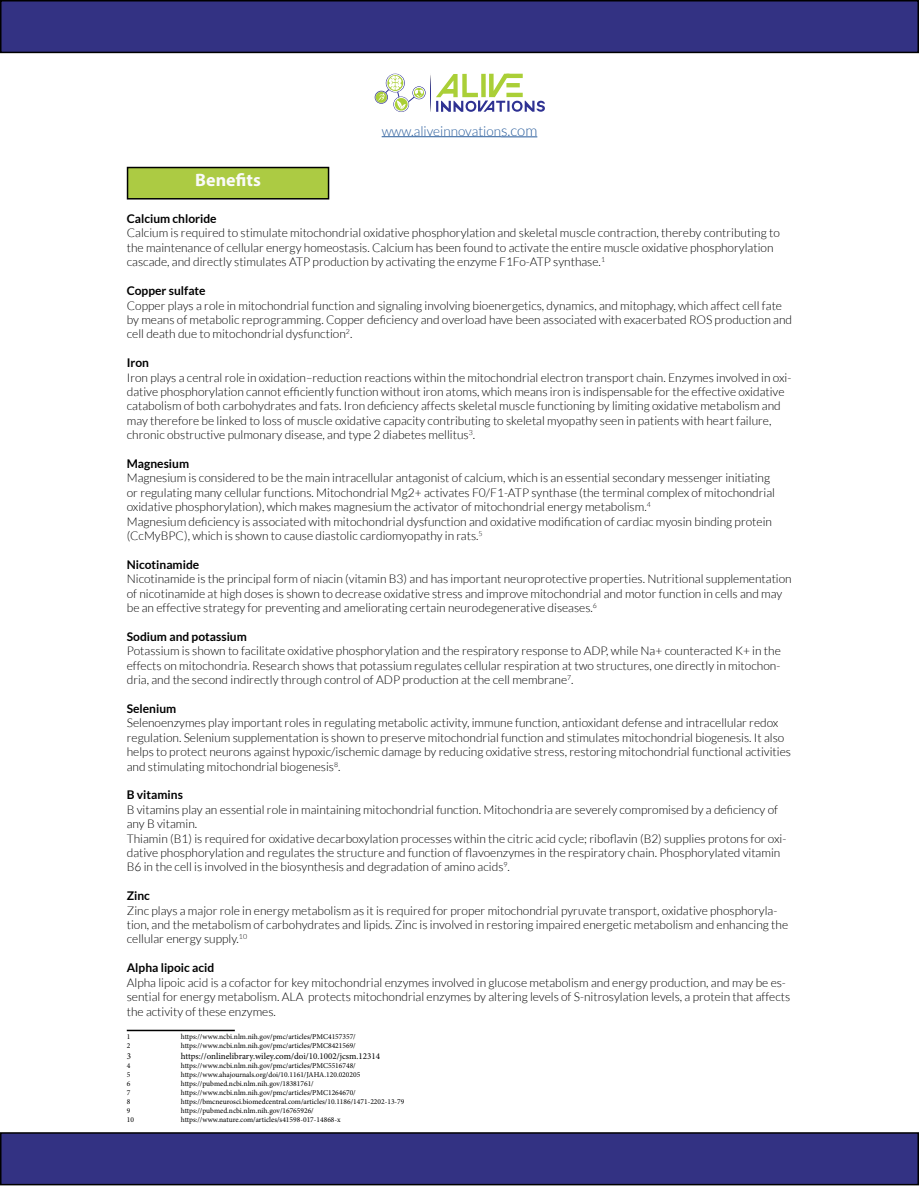
<style>
.page{position:relative;width:919px;height:1187px;background:#fff}
.page>*{position:absolute;margin:0;border:0;box-sizing:border-box;transform-origin:0 0}
.t1{font:700 18px "Myriad Pro";color:#fafafa}
.t2{font:300 13.5px "Lato";color:#275b9b}
.t3{font:300 12px/14.4px "Lato";color:#000}
.t4{font:700 12px "Lato";color:#000}
.t5{font:9px "Minion Pro";color:#000}
.t6{font:7.5px "Minion Pro";color:#000}
.s1{font-size:15px}
</style>
<div class="page">
<div style="left:1px;top:1px;width:917px;height:51px;background:#333283"></div>
<div style="left:0;top:0;width:918px;height:53px;border:2px solid #000"></div>
<div style="left:1px;top:1132px;width:917px;height:52px;background:#333283"></div>
<div style="left:0;top:1132px;width:918px;height:53px;border:2px solid #000"></div>
<hr style="left:127px;top:1029px;width:108px;height:2px;background:#000">
<div style="left:127px;top:167px;width:201px;height:32px;background:#accb43"></div>
<div style="left:127px;top:167px;width:202px;height:32px;border:2px solid #000"></div>
<svg style="left:918px;top:1132px;width:1px;height:53px"></svg>
<hr style="left:381px;top:136px;width:120px;height:1px;background:#275b9b">
<hr style="left:501px;top:137px;width:36px;height:1px;background:#275b9b">
<div style="left:412px;top:86px;width:13px;height:13px;background:#9092c2;border-radius:50%"></div>
<div style="left:386px;top:74px;width:19px;height:18px;background:#8a8bc0;border-radius:50%"></div>
<div style="left:386px;top:74px;width:18px;height:18px;border:1px solid #fff;border-radius:50%"></div>
<div style="left:394px;top:97px;width:14px;height:14px;border:1px solid #fff;border-radius:50%"></div>
<div style="left:413px;top:87px;width:12px;height:12px;border:1px solid #fff;border-radius:50%"></div>
<svg style="left:375px;top:76px;width:49px;height:34px"></svg>
<svg style="left:436px;top:74px;width:108px;height:38px"></svg>
<svg style="left:430px;top:75px;width:1px;height:37px"></svg>
<h1 class="t1" style="left:195px;top:168px;width:67px">Benefits</h1>
<p class="t2" style="left:381px;top:123px;width:157px">www.aliveinnovation<span class="s1">s.com</span></p>
<p class="t4" style="left:127px;top:212px;width:91px">Calcium chloride</p>
<p class="t3" style="left:127px;top:226px;width:654px">Calcium is required to stimulate mitochondrial oxidative phosphorylation and skeletal muscle contraction, thereby contributing to the maintenance of cellular energy homeostasis. Calcium has been found to activate the entire muscle oxidative phosphorylation cascade, and directly stimulates ATP production by activating the enzyme F1Fo-ATP synthase.<sup>1</sup></p>
<p class="t4" style="left:127px;top:284px;width:80px">Copper sulfate</p>
<p class="t3" style="left:127px;top:298px;width:666px">Copper plays a role in mitochondrial function and signaling involving bioenergetics, dynamics, and mitophagy, which affect cell fate by means of metabolic reprogramming. Copper deficiency and overload have been associated with exacerbated ROS production and cell death due to mitochondrial dysfunction<sup>2</sup>.</p>
<p class="t4" style="left:127px;top:356px;width:24px">Iron</p>
<p class="t3" style="left:127px;top:370px;width:666px">Iron plays a central role in oxidation–reduction reactions within the mitochondrial electron transport chain. Enzymes involved in oxi&shy;dative phosphorylation cannot efficiently function without iron atoms, which means iron is indispensable for the effective oxidative catabolism of both carbohydrates and fats. Iron deficiency affects skeletal muscle functioning by limiting oxidative metabolism and may therefore be linked to loss of muscle oxidative capacity contributing to skeletal myopathy seen in patients with heart failure, chronic obstructive pulmonary disease, and type 2 diabetes mellitus<sup>3</sup>.</p>
<p class="t4" style="left:127px;top:456px;width:64px">Magnesium</p>
<p class="t3" style="left:127px;top:471px;width:649px">Magnesium is considered to be the main intracellular antagonist of calcium, which is an essential secondary messenger initiating or regulating many cellular functions. Mitochondrial Mg2+ activates F0/F1-ATP synthase (the terminal complex of mitochondrial oxidative phosphorylation), which makes magnesium the activator of mitochondrial energy metabolism.<sup>4<br></sup>Magnesium deficiency is associated with mitochondrial dysfunction and oxidative modification of cardiac myosin binding protein (CcMyBPC), which is shown to cause diastolic cardiomyopathy in rats.<sup>5</sup></p>
<p class="t4" style="left:127px;top:557px;width:74px">Nicotinamide</p>
<p class="t3" style="left:127px;top:571px;width:666px">Nicotinamide is the principal form of niacin (vitamin B3) and has important neuroprotective properties. Nutritional supplementation of nicotinamide at high doses is shown to decrease oxidative stress and improve mitochondrial and motor function in cells and may be an effective strategy for preventing and ameliorating certain neurodegenerative diseases.<sup>6</sup></p>
<p class="t4" style="left:127px;top:629px;width:121px">Sodium and potassium</p>
<p class="t3" style="left:127px;top:643px;width:655px;text-align:justify">Potassium is shown to facilitate oxidative phosphorylation and the respiratory response to ADP, while Na+ counteracted K+ in the effects on mitochondria. Research shows that potassium regulates cellular respiration at two structures, one directly in mitochon&shy;dria, and the second indirectly through control of ADP production at the cell membrane<sup>7</sup>.</p>
<p class="t4" style="left:127px;top:701px;width:51px">Selenium</p>
<p class="t3" style="left:127px;top:715px;width:665px">Selenoenzymes play important roles in regulating metabolic activity, immune function, antioxidant defense and intracellular redox regulation. Selenium supplementation is shown to preserve mitochondrial function and stimulates mitochondrial biogenesis. It also helps to protect neurons against hypoxic/ischemic damage by reducing oxidative stress, restoring mitochondrial functional activities and stimulating mitochondrial biogenesis<sup>8</sup>.</p>
<p class="t4" style="left:127px;top:788px;width:58px">B vitamins</p>
<p class="t3" style="left:127px;top:802px;width:661px">B vitamins play an essential role in maintaining mitochondrial function. Mitochondria are severely compromised by a deficiency of any B vitamin.<br>Thiamin (B1) is required for oxidative decarboxylation processes within the citric acid cycle; riboflavin (B2) supplies protons for oxi&shy;dative phosphorylation and regulates the structure and function of flavoenzymes in the respiratory chain. Phosphorylated vitamin B6 in the cell is involved in the biosynthesis and degradation of amino acids<sup>9</sup>.</p>
<p class="t4" style="left:127px;top:888px;width:25px">Zinc</p>
<p class="t3" style="left:127px;top:903px;width:662px">Zinc plays a major role in energy metabolism as it is required for proper mitochondrial pyruvate transport, oxidative phosphoryla&shy;tion, and the metabolism of carbohydrates and lipids. Zinc is involved in restoring impaired energetic metabolism and enhancing the cellular energy supply.<sup>10</sup></p>
<p class="t4" style="left:127px;top:960px;width:89px">Alpha lipoic acid</p>
<p class="t3" style="left:127px;top:975px;width:665px">Alpha lipoic acid is a cofactor for key mitochondrial enzymes involved in glucose metabolism and energy production, and may be es&shy;sential for energy metabolism. ALA protects mitochondrial enzymes by altering levels of S-nitrosylation levels, a protein that affects the activity of these enzymes.</p>
<p class="t6" style="left:127px;top:1031px;width:5px">1</p>
<p class="t6" style="left:181px;top:1031px;width:176px">https://www.ncbi.nlm.nih.gov/pmc/articles/PMC4157357/</p>
<p class="t6" style="left:127px;top:1040px;width:5px">2</p>
<p class="t6" style="left:181px;top:1040px;width:176px">https://www.ncbi.nlm.nih.gov/pmc/articles/PMC8421569/</p>
<p class="t5" style="left:127px;top:1050px;width:6px">3</p>
<p class="t5" style="left:181px;top:1050px;width:201px">https://onlinelibrary.wiley.com/doi/10.1002/jcsm.12314</p>
<p class="t6" style="left:127px;top:1060px;width:5px">4</p>
<p class="t6" style="left:181px;top:1060px;width:176px">https://www.ncbi.nlm.nih.gov/pmc/articles/PMC5516748/</p>
<p class="t6" style="left:127px;top:1069px;width:5px">5</p>
<p class="t6" style="left:181px;top:1069px;width:181px">https://www.ahajournals.org/doi/10.1161/JAHA.120.020205</p>
<p class="t6" style="left:127px;top:1078px;width:5px">6</p>
<p class="t6" style="left:181px;top:1078px;width:134px">https://pubmed.ncbi.nlm.nih.gov/18381761/</p>
<p class="t6" style="left:127px;top:1087px;width:5px">7</p>
<p class="t6" style="left:181px;top:1087px;width:176px">https://www.ncbi.nlm.nih.gov/pmc/articles/PMC1264670/</p>
<p class="t6" style="left:127px;top:1096px;width:5px">8</p>
<p class="t6" style="left:181px;top:1096px;width:225px">https://bmcneurosci.biomedcentral.com/articles/10.1186/1471-2202-13-79</p>
<p class="t6" style="left:127px;top:1105px;width:5px">9</p>
<p class="t6" style="left:181px;top:1105px;width:134px">https://pubmed.ncbi.nlm.nih.gov/16765926/</p>
<p class="t6" style="left:127px;top:1114px;width:9px">10</p>
<p class="t6" style="left:181px;top:1114px;width:161px">https://www.nature.com/articles/s41598-017-14868-x</p>
</div>
